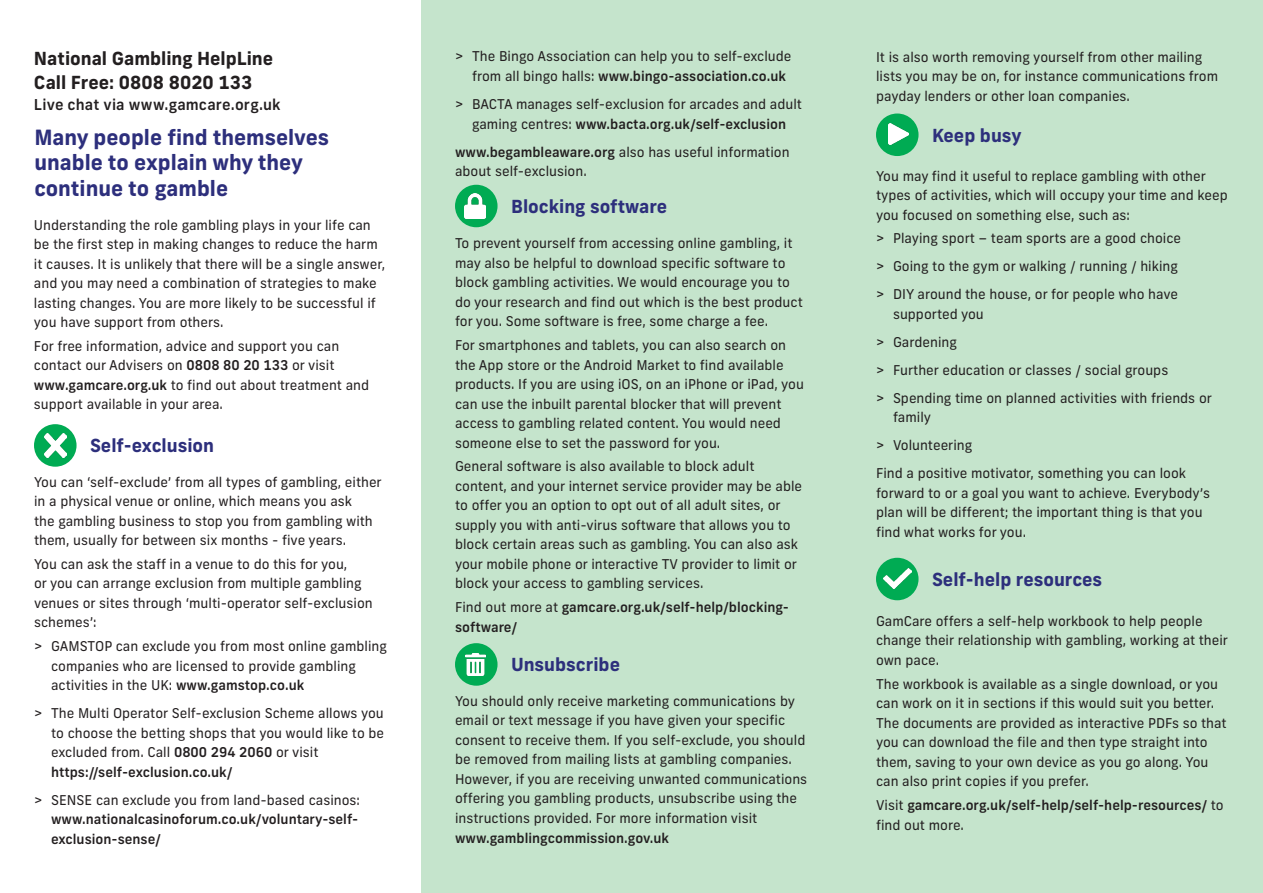
<style>
.page{position:relative;width:1263px;height:893px;background:#fff}
.page>*{position:absolute;margin:0;border:0;box-sizing:border-box;transform-origin:0 0}
.t1{font:700 21px/25.5px "Frank New";color:#2d2f7c}
.t2{font:700 18px "Frank New";color:#2d2f7c}
.Bold_body_text{font:700 18px/24px "Frank New";color:#231f20}
.Bold_body_text-2{font:500 15px "Frank New";letter-spacing:.015em;color:#231f20}
.t3{font:13.5px/19.5px "Frank New";color:#231f20}
.t4{font:500 13.5px/19.5px "Frank New";color:#231f20}
.s1{font-weight:500}
.s2{font-weight:400}
</style>
<div class="page">
<div style="left:421px;top:0;width:842px;height:893px;background:#c5e4cc"></div>
<div style="left:455px;top:185px;width:42px;height:42px;background:#00ab53;border-radius:50%"></div>
<div style="left:34px;top:424px;width:43px;height:43px;background:#00ab53;border-radius:50%"></div>
<div style="left:455px;top:643px;width:42px;height:43px;background:#00ab53;border-radius:50%"></div>
<div style="left:876px;top:114px;width:42px;height:42px;background:#00ab53;border-radius:50%"></div>
<div style="left:876px;top:558px;width:42px;height:42px;background:#00ab53;border-radius:50%"></div>
<img style="left:44px;top:434px;width:22px;height:23px">
<img style="left:464px;top:194px;width:22px;height:24px">
<img style="left:883px;top:569px;width:28px;height:19px">
<img style="left:888px;top:123px;width:21px;height:22px">
<img style="left:465px;top:653px;width:21px;height:23px">
<p class="Bold_body_text" style="left:34px;top:46px;width:241px">National Gambling HelpLine<br>Call Free: 0808 8020 133</p>
<p class="Bold_body_text-2" style="left:34px;top:95px;width:248px">Live chat via www.gamcare.org.uk</p>
<p class="t1" style="left:34px;top:124px;width:296px">Many people find themselves unable to explain why they continue to gamble</p>
<p class="t3" style="left:34px;top:215px;width:353px">Understanding the role gambling plays in your life can be the first step in making changes to reduce the harm it causes. It is unlikely that there will be a single answer, and you may need a combination of strategies to make lasting changes. You are more likely to be successful if you have support from others.</p>
<p class="t3" style="left:34px;top:336px;width:337px">For free information, advice and support you can contact our Advisers on <span class="s1">0808 80 20 133</span> or visit <span class="s1">www.gamcare.org.uk</span> to find out about treatment and support available in your area.</p>
<p class="t2" style="left:90px;top:434px;width:126px">Self-exclusion</p>
<p class="t3" style="left:34px;top:472px;width:349px">You can ‘self-exclude’ from all types of gambling, either in a physical venue or online, which means you ask<br>the gambling business to stop you from gambling with them, usually for between six months - five years.</p>
<p class="t3" style="left:34px;top:554px;width:340px">You can ask the staff in a venue to do this for you,<br>or you can arrange exclusion from multiple gambling venues or sites through ‘multi-operator self-exclusion schemes’:</p>
<p class="t3" style="left:51px;top:636px;width:337px;text-indent:-17px">&gt; GAMSTOP can exclude you from most online gambling companies who are licensed to provide gambling activities in the UK: <span class="s1">www.gamstop.co.uk</span></p>
<p class="t3" style="left:51px;top:703px;width:335px;text-indent:-17px">&gt; The Multi Operator Self-exclusion Scheme allows you to choose the betting shops that you would like to be excluded from. Call <span class="s1">0800 294 2060</span> or visit <span class="s1">https://self-exclusion.co.uk/</span></p>
<p class="t4" style="left:51px;top:790px;width:310px;text-indent:-17px"><span class="s2">&gt; SENSE can exclude you from land-based casinos: </span>www.nationalcasinoforum.co.uk/voluntary-self&shy;exclusion-sense/</p>
<p class="t3" style="left:472px;top:47px;width:321px;text-indent:-17px">&gt; The Bingo Association can help you to self-exclude from all bingo halls: <span class="s1">www.bingo-association.co.uk</span></p>
<p class="t3" style="left:455px;top:94px;width:348px;text-align:center">&gt; BACTA manages self-exclusion for arcades and adult gaming centres: <span class="s1">www.bacta.org.uk/self-exclusion</span></p>
<p class="t3" style="left:455px;top:142px;width:336px"><span class="s1">www.begambleaware.org</span> also has useful information about self-exclusion.</p>
<p class="t2" style="left:511px;top:195px;width:158px">Blocking software</p>
<p class="t3" style="left:455px;top:233px;width:349px">To prevent yourself from accessing online gambling, it may also be helpful to download specific software to block gambling activities. We would encourage you to do your research and find out which is the best product for you. Some software is free, some charge a fee.</p>
<p class="t3" style="left:455px;top:335px;width:350px">For smartphones and tablets, you can also search on the App store or the Android Market to find available products. If you are using iOS, on an iPhone or iPad, you can use the inbuilt parental blocker that will prevent access to gambling related content. You would need someone else to set the password for you.</p>
<p class="t3" style="left:455px;top:456px;width:349px">General software is also available to block adult content, and your internet service provider may be able to offer you an option to opt out of all adult sites, or supply you with anti-virus software that allows you to block certain areas such as gambling. You can also ask your mobile phone or interactive TV provider to limit or block your access to gambling services.</p>
<p class="t4" style="left:455px;top:597px;width:336px"><span class="s2">Find out more at</span> gamcare.org.uk/self-help/blocking&shy;software/</p>
<p class="t2" style="left:511px;top:653px;width:111px">Unsubscribe</p>
<p class="t3" style="left:455px;top:691px;width:354px">You should only receive marketing communications by email or text message if you have given your specific consent to receive them. If you self-exclude, you should be removed from mailing lists at gambling companies.<br>However, if you are receiving unwanted communications offering you gambling products, unsubscribe using the instructions provided. For more information visit <span class="s1">www.gamblingcommission.gov.uk</span></p>
<p class="t3" style="left:876px;top:47px;width:344px">It is also worth removing yourself from other mailing lists you may be on, for instance communications from payday lenders or other loan companies.</p>
<p class="t2" style="left:932px;top:123px;width:91px">Keep busy</p>
<p class="t3" style="left:876px;top:166px;width:353px">You may find it useful to replace gambling with other types of activities, which will occupy your time and keep you focused on something else, such as:</p>
<p class="t3" style="left:876px;top:229px;width:307px">&gt; Playing sport – team sports are a good choice</p>
<p class="t3" style="left:876px;top:257px;width:303px">&gt; Going to the gym or walking / running / hiking</p>
<p class="t3" style="left:893px;top:285px;width:287px;text-indent:-17px">&gt; DIY around the house, or for people who have supported you</p>
<p class="t3" style="left:876px;top:332px;width:82px">&gt; Gardening</p>
<p class="t3" style="left:876px;top:360px;width:294px">&gt; Further education or classes / social groups</p>
<p class="t3" style="left:893px;top:388px;width:320px;text-indent:-17px">&gt; Spending time on planned activities with friends or family</p>
<p class="t3" style="left:876px;top:436px;width:98px">&gt; Volunteering</p>
<p class="t3" style="left:876px;top:464px;width:335px">Find a positive motivator, something you can look forward to or a goal you want to achieve. Everybody’s plan will be different; the important thing is that you find what works for you.</p>
<p class="t2" style="left:932px;top:568px;width:172px">Self-help resources</p>
<p class="t3" style="left:876px;top:611px;width:353px">GamCare offers a self-help workbook to help people change their relationship with gambling, working at their own pace.</p>
<p class="t3" style="left:876px;top:674px;width:352px">The workbook is available as a single download, or you can work on it in sections if this would suit you better.<br>The documents are provided as interactive PDFs so that you can download the file and then type straight into them, saving to your own device as you go along. You can also print copies if you prefer.</p>
<p class="t4" style="left:876px;top:795px;width:349px"><span class="s2">Visit</span> gamcare.org.uk/self-help/self-help-resources/ <span class="s2">to find out more.</span></p>
</div>
